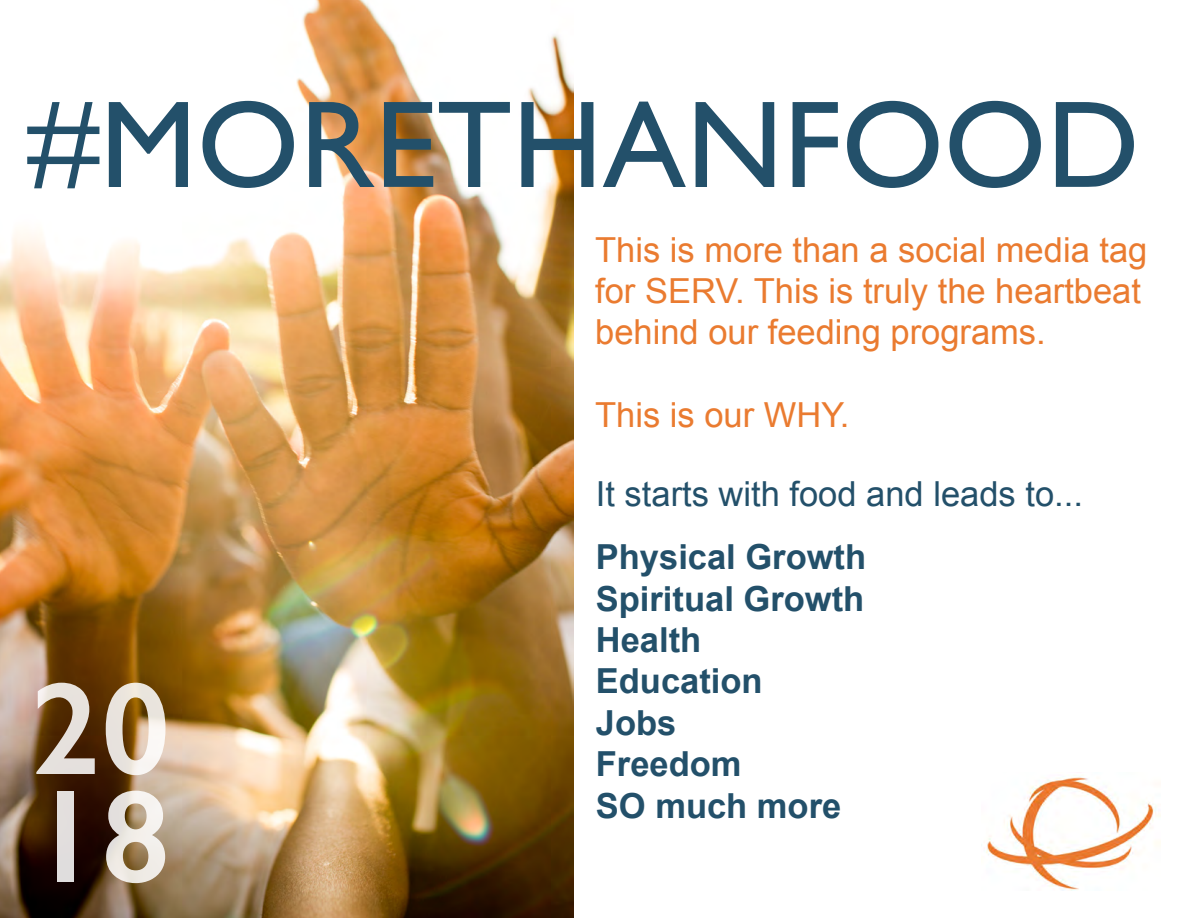
<style>
.page{position:relative;width:1188px;height:918px;background:#fff}
.page>*{position:absolute;margin:0;border:0;box-sizing:border-box;transform-origin:0 0}
.t1{font:600 132.15px/108px "Gill Sans";color:#fff}
.t2{font:124.5px "Gill Sans";color:#23506a}
.t3{font:34.5px/41.4px "Arial";color:#ea7b30}
.t4{font:700 34.5px/41.4px "Arial";color:#23506a}
.t5{font:34.5px "Arial";color:#23506a}
</style>
<div class="page">
<img style="left:0;top:0;width:574px;height:918px">
<img style="left:986px;top:776px;width:174px;height:115px">
<h2 class="t2" style="left:27px;top:73px;width:1114px">#MORETHANFOOD</h2>
<p class="t3" style="left:595px;top:229px;width:554px">This is more than a social media tag for SERV. This is truly the heartbeat behind our feeding programs.</p>
<h1 class="t1" style="left:31px;top:674px;width:141px">20<br>18</h1>
<p class="t3" style="left:595px;top:395px;width:256px">This is our WHY.</p>
<p class="t5" style="left:596px;top:475px;width:489px">It starts with food and leads to...</p>
<p class="t4" style="left:596px;top:537px;width:272px">Physical Growth<br>Spiritual Growth<br>Health<br>Education<br>Jobs<br>Freedom<br>SO much more</p>
</div>
